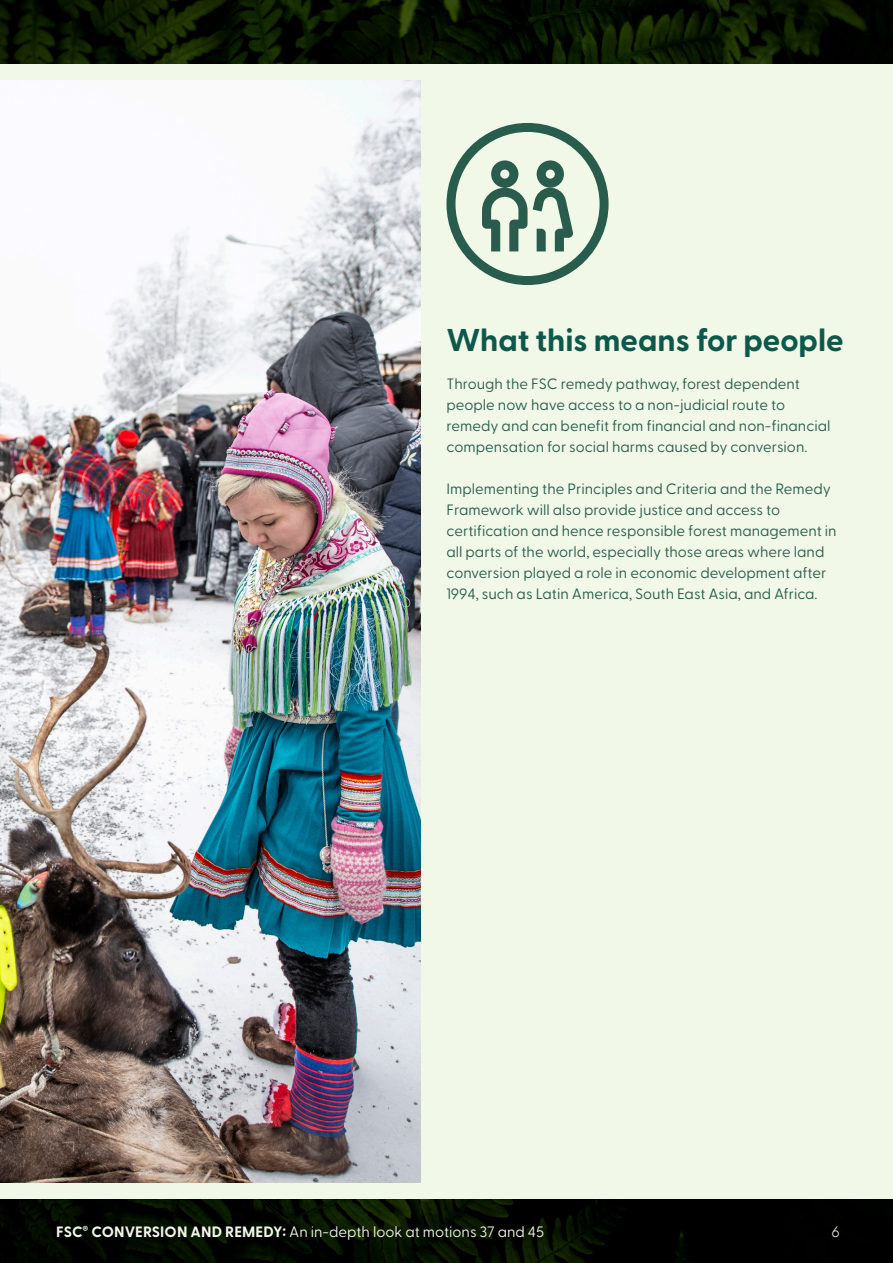
<style>
.page{position:relative;width:893px;height:1263px;background:#fff}
.page>*{position:absolute;margin:0;border:0;box-sizing:border-box;transform-origin:0 0}
.Level_1_Headline{font:700 31.5px "Greycliff CF";color:#0d584b}
.Body_text{font:15px/21px "Greycliff CF";color:#285c4d}
.t1{font:15px "Greycliff CF";color:#f1f7e8}
.t2{font:300 15px "Greycliff CF";color:#f1f7e8}
.s1{font-weight:700}
</style>
<div class="page">
<img style="left:0;top:0;width:893px;height:1263px">
<div style="left:0;top:64px;width:893px;height:1135px;background:#f1f8e8"></div>
<img style="left:0;top:81px;width:421px;height:1101px">
<svg style="left:451px;top:127px;width:153px;height:154px"></svg>
<div style="left:446px;top:123px;width:163px;height:162px;border:9px solid #285c4d;border-radius:50%"></div>
<svg style="left:482px;top:160px;width:91px;height:91px"></svg>
<p class="Level_1_Headline" style="left:446px;top:316px;width:399px">What this means for people</p>
<p class="Body_text" style="left:446px;top:372px;width:386px">Through the FSC remedy pathway, forest dependent people now have access to a non-judicial route to remedy and can benefit from financial and non-financial compensation for social harms caused by conversion.</p>
<p class="Body_text" style="left:446px;top:477px;width:392px">Implementing the Principles and Criteria and the Remedy Framework will also provide justice and access to certification and hence responsible forest management in all parts of the world, especially those areas where land conversion played a role in economic development after 1994, such as Latin America, South East Asia, and Africa.</p>
<p class="t1" style="left:56px;top:1221px;width:490px"><span class="s1">FSC</span><sup>®</sup> <span class="s1">CONVERSION AND REMEDY:</span> An in-depth look at motions 37 and 45</p>
<p class="t2" style="left:831px;top:1221px;width:10px">6</p>
</div>
